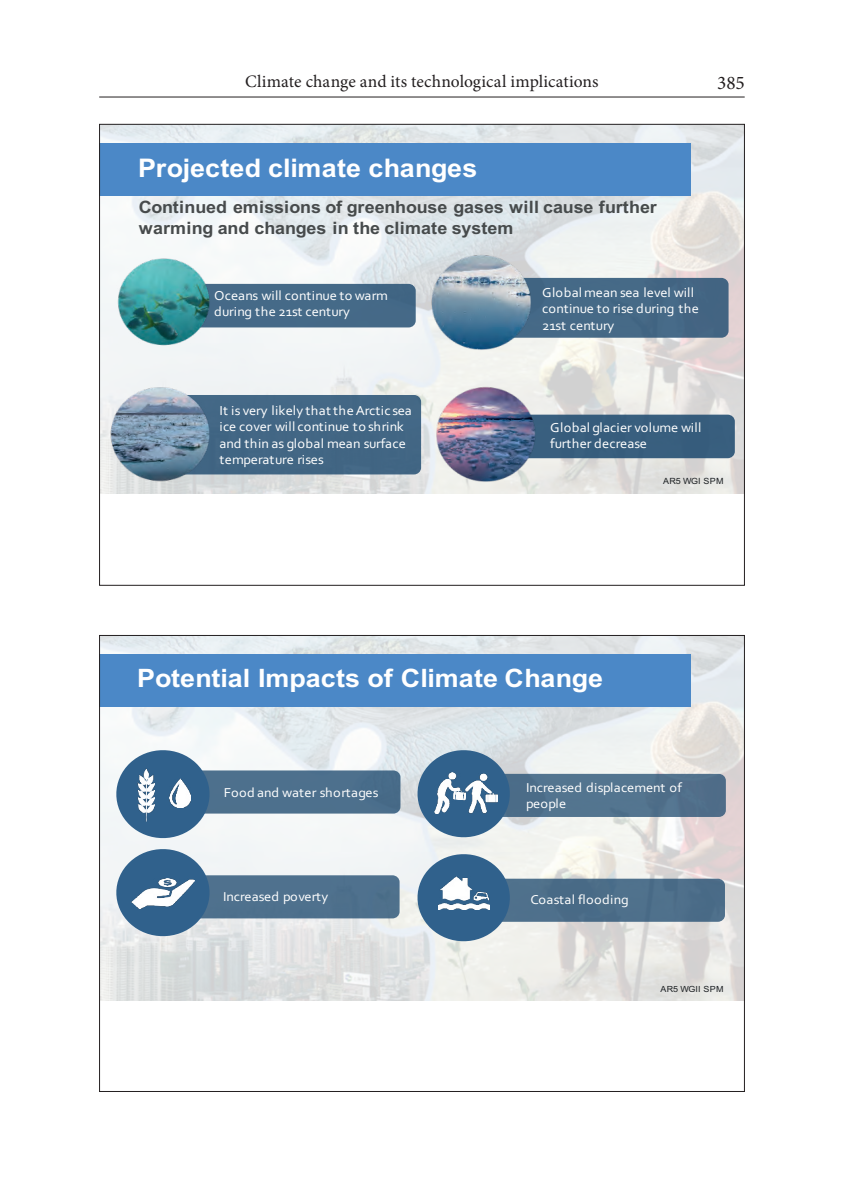
<style>
.page{position:relative;width:844px;height:1191px;background:#fff}
.page>*{position:absolute;margin:0;border:0;box-sizing:border-box;transform-origin:0 0}
.t1{font:700 25.55px "Arial";letter-spacing:.005em;color:#fff;scale:1.05 1}
.t2{font:700 25.38px "Arial";color:#fff;scale:1.06 1}
.t3{font:19.25px "Minion Pro";color:#231f20}
.t4{font:17.5px "Minion Pro";letter-spacing:.005em;color:#231f20}
.t5{font:700 17.15px/20.5px "Arial";letter-spacing:-.005em;color:#474b4c;scale:1.05 1}
.t6{font:13.65px/16.4px "Corbel";color:#fff;scale:1.05 1}
.t7{font:13.47px/16.1px "Corbel";color:#fff;scale:1.06 1}
.t8{font:13.47px "Corbel";letter-spacing:.02em;color:#fff;scale:1.06 1}
.t9{font:8.58px "Arial";letter-spacing:.025em;color:#1d2124;scale:1.05 1}
.t10{font:8.4px "Arial";letter-spacing:.02em;color:#1d2124;scale:1.06 1}
</style>
<div class="page">
<hr style="left:99px;top:97px;width:645px;height:1px;background:#231f20">
<img style="left:101px;top:126px;width:641px;height:367px">
<div style="left:99px;top:143px;width:591px;height:53px;background:#4b88c7"></div>
<div style="left:461px;top:414px;width:273px;height:44px;background:#385e7e;border-radius:7px"></div>
<div style="left:455px;top:278px;width:273px;height:60px;background:#456987;border-radius:7px"></div>
<div style="left:148px;top:395px;width:273px;height:79px;background:#426685;border-radius:7px"></div>
<div style="left:142px;top:284px;width:273px;height:43px;background:#456a88;border-radius:7px"></div>
<img style="left:101px;top:241px;width:149px;height:109px">
<img style="left:389px;top:237px;width:185px;height:118px">
<img style="left:393px;top:368px;width:185px;height:118px">
<img style="left:101px;top:375px;width:174px;height:114px">
<img style="left:101px;top:637px;width:641px;height:363px">
<div style="left:99px;top:654px;width:591px;height:52px;background:#4b88c7"></div>
<div style="left:127px;top:770px;width:273px;height:43px;background:#4d708d;border-radius:7px"></div>
<div style="left:126px;top:875px;width:273px;height:43px;background:#4f718e;border-radius:7px"></div>
<div style="left:452px;top:774px;width:273px;height:43px;background:#53748f;border-radius:7px"></div>
<div style="left:451px;top:878px;width:273px;height:43px;background:#4d6f8a;border-radius:7px"></div>
<svg style="left:112px;top:746px;width:102px;height:194px"></svg>
<svg style="left:413px;top:850px;width:101px;height:95px"></svg>
<svg style="left:413px;top:746px;width:101px;height:95px;background:#7e9bb4"></svg>
<img style="left:131px;top:878px;width:63px;height:30px">
<img style="left:438px;top:876px;width:51px;height:33px">
<img style="left:169px;top:779px;width:22px;height:28px">
<img style="left:138px;top:768px;width:17px;height:53px">
<img style="left:434px;top:772px;width:63px;height:41px">
<p class="t4" style="left:245px;top:70px;width:355px">Climate change and its technological implications</p>
<h3 class="t3" style="left:717px;top:70px;width:29px">385</h3>
<h1 class="t1" style="left:138px;top:150px;width:325px">Projected climate changes</h1>
<p class="t5" style="left:139px;top:197px;width:494px">Continued emissions of greenhouse gases will cause further warming and changes in the climate system</p>
<p class="t6" style="left:214px;top:286px;width:167px">Oceans will continue to warm during the 21st century</p>
<p class="t6" style="left:219px;top:401px;width:185px">It is very likely that the Arctic sea ice cover will continue to shrink and thin as global mean surface temperature rises</p>
<p class="t6" style="left:542px;top:284px;width:151px">Global mean sea level will continue to rise during the<br>21st century</p>
<p class="t6" style="left:550px;top:419px;width:145px">Global glacier volume will further decrease</p>
<p class="t9" style="left:663px;top:475px;width:59px">AR5 WGI SPM</p>
<h2 class="t2" style="left:137px;top:660px;width:441px">Potential Impacts of Climate Change</h2>
<p class="t7" style="left:224px;top:783px;width:147px">Food and water shortages</p>
<p class="t7" style="left:223px;top:888px;width:101px">Increased poverty</p>
<p class="t7" style="left:526px;top:779px;width:149px">Increased displacement of people</p>
<p class="t8" style="left:530px;top:891px;width:94px">Coastal flooding</p>
<p class="t10" style="left:660px;top:983px;width:61px">AR5 WGII SPM</p>
</div>
